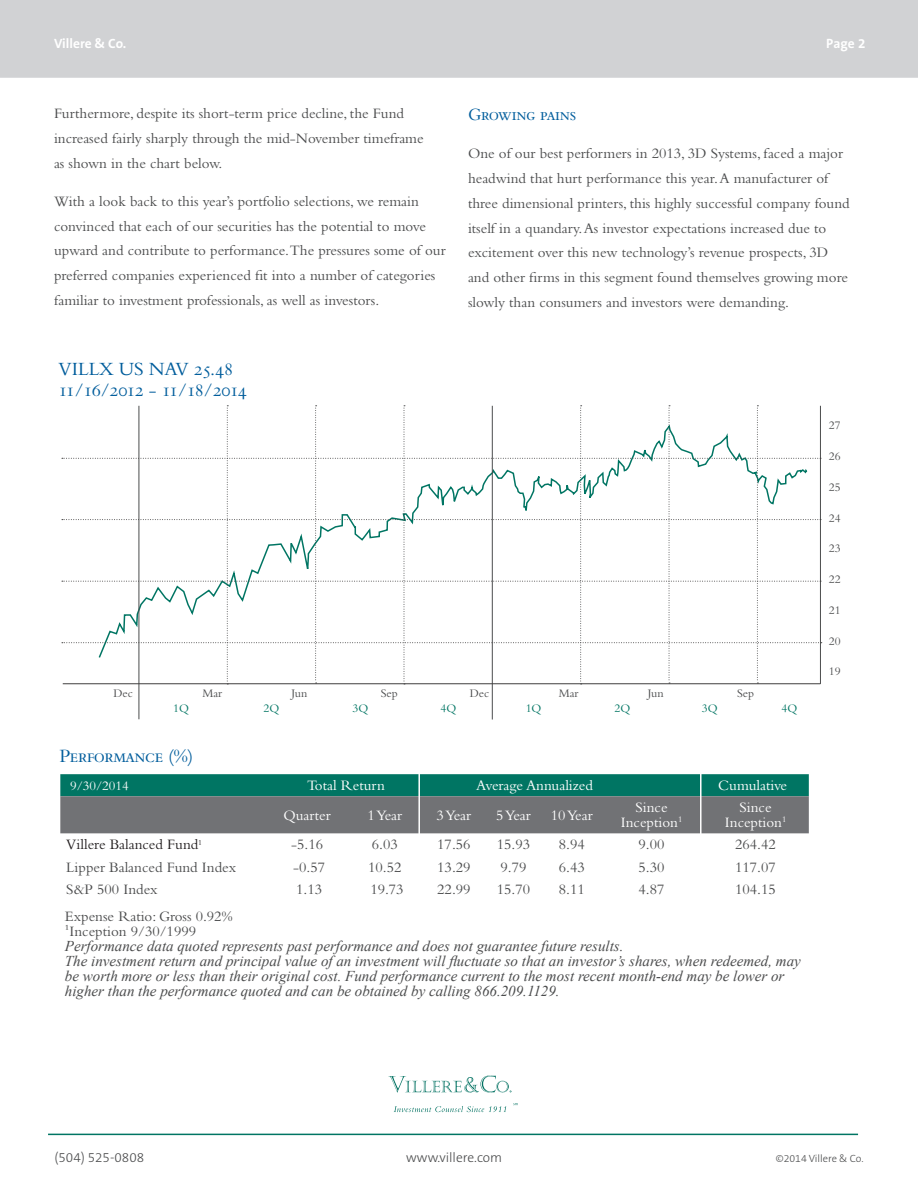
<style>
.page{position:relative;width:918px;height:1188px;background:#fff}
.page>*{position:absolute;margin:0;border:0;box-sizing:border-box;transform-origin:0 0}
.text_villere{font:19.5px "Bembo Std";letter-spacing:-.05em;color:#005d9c}
.text_villere-2{font:19.5px "Bembo Std";letter-spacing:-.01em;color:#005d9c}
.text_villere-3{font:19.5px "Bembo Std";letter-spacing:-.03em;color:#005d9c}
.text_villere-4{font:18px "Bembo Std";letter-spacing:-.02em;color:#005d9c}
.text_villere-5{font:15px/24.8px "Bembo Std";color:#4b4c4d}
.text_villere-6{font:italic 15px/15px "Times New Roman";color:#4b4c4d}
.text_villere-7{font:15px/15px "Bembo Std";color:#fff;text-align:center}
.text_villere-8{font:15px "Bembo Std";color:#231f20}
.t1{font:300 13.5px "The Sans B3";color:#4b4c4d}
.t2{font:700 13.5px "The Sans B7";color:#fff}
.text_villere-9{font:13.5px "Bembo Std";color:#fff}
.text_villere-10{font:12px "Bembo Std";color:#4b4c4d}
.text_villere-11{font:12px "Bembo Std";color:#007563}
.t3{font:300 10.5px "The Sans B3";color:#4b4c4d}
.s1{font-family:"Bembo Std";font-style:normal}
</style>
<div class="page">
<hr style="left:48px;top:1134px;width:810px;height:1px;background:#007563">
<hr style="left:139px;top:406px;width:1px;height:313px;background:#4b4c4d">
<hr style="left:492px;top:406px;width:1px;height:314px;background:#4b4c4d">
<svg style="left:62px;top:405px;width:760px;height:280px"></svg>
<svg style="left:60px;top:774px;width:749px;height:59px;background:#48746f"></svg>
<hr style="left:418px;top:764px;width:2px;height:77px;background:#fff">
<hr style="left:700px;top:768px;width:2px;height:78px;background:#fff">
<div style="left:0;top:0;width:918px;height:78px;background:#d1d2d4"></div>
<svg style="left:388px;top:1076px;width:123px;height:17px"></svg>
<svg style="left:394px;top:1106px;width:112px;height:6px"></svg>
<p class="t2" style="left:54px;top:36px;width:74px">Villere &amp; Co.</p>
<p class="t2" style="left:826px;top:36px;width:41px">Page 2</p>
<p class="text_villere-5" style="left:54px;top:101px;width:371px">Furthermore, despite its short-term price decline, the Fund increased fairly sharply through the mid-November timeframe as shown in the chart below.</p>
<p class="text_villere-5" style="left:54px;top:188px;width:393px">With a look back to this year’s portfolio selections, we remain convinced that each of our securities has the potential to move upward and contribute to performance.The pressures some of our preferred companies experienced fit into a number of categories familiar to investment professionals, as well as investors.</p>
<p class="text_villere-2" style="left:59px;top:357px;width:176px">VILLX US NAV 25.48</p>
<p class="text_villere" style="left:59px;top:378px;width:190px">11/16/2012 - 11/18/2014</p>
<p class="text_villere-4" style="left:468px;top:104px;width:110px">Growing pains</p>
<p class="text_villere-5" style="left:468px;top:141px;width:383px">One of our best performers in 2013, 3D Systems, faced a major headwind that hurt performance this year. A manufacturer of three dimensional printers, this highly successful company found itself in a quandary. As investor expectations increased due to excitement over this new technology’s revenue prospects, 3D and other firms in this segment found themselves growing more slowly than consumers and investors were demanding.</p>
<p class="text_villere-10" style="left:829px;top:419px;width:13px">27</p>
<p class="text_villere-10" style="left:829px;top:449px;width:13px">26</p>
<p class="text_villere-10" style="left:829px;top:480px;width:13px">25</p>
<p class="text_villere-10" style="left:829px;top:511px;width:13px">24</p>
<p class="text_villere-10" style="left:829px;top:542px;width:13px">23</p>
<p class="text_villere-10" style="left:829px;top:572px;width:13px">22</p>
<p class="text_villere-10" style="left:829px;top:603px;width:13px">21</p>
<p class="text_villere-10" style="left:829px;top:634px;width:13px">20</p>
<p class="text_villere-10" style="left:829px;top:665px;width:13px">19</p>
<p class="text_villere-10" style="left:113px;top:686px;width:21px">Dec</p>
<p class="text_villere-10" style="left:203px;top:686px;width:21px">Mar</p>
<p class="text_villere-10" style="left:292px;top:686px;width:17px">Jun</p>
<p class="text_villere-10" style="left:381px;top:686px;width:18px">Sep</p>
<p class="text_villere-10" style="left:470px;top:686px;width:21px">Dec</p>
<p class="text_villere-10" style="left:559px;top:686px;width:21px">Mar</p>
<p class="text_villere-10" style="left:648px;top:686px;width:17px">Jun</p>
<p class="text_villere-10" style="left:737px;top:686px;width:18px">Sep</p>
<p class="text_villere-11" style="left:173px;top:701px;width:17px">1Q</p>
<p class="text_villere-11" style="left:264px;top:701px;width:17px">2Q</p>
<p class="text_villere-11" style="left:353px;top:701px;width:17px">3Q</p>
<p class="text_villere-11" style="left:441px;top:701px;width:17px">4Q</p>
<p class="text_villere-11" style="left:526px;top:701px;width:17px">1Q</p>
<p class="text_villere-11" style="left:615px;top:701px;width:17px">2Q</p>
<p class="text_villere-11" style="left:702px;top:701px;width:17px">3Q</p>
<p class="text_villere-11" style="left:781px;top:701px;width:17px">4Q</p>
<p class="text_villere-3" style="left:60px;top:745px;width:135px">Performance (%)</p>
<p class="text_villere-9" style="left:70px;top:778px;width:60px">9/30/2014</p>
<p class="text_villere-7" style="left:307px;top:778px;width:80px">Total Return</p>
<p class="text_villere-7" style="left:476px;top:778px;width:118px">Average Annualized</p>
<p class="text_villere-7" style="left:718px;top:778px;width:70px">Cumulative</p>
<p class="text_villere-7" style="left:283px;top:807px;width:49px">Quarter</p>
<p class="text_villere-7" style="left:368px;top:807px;width:36px">1 Year</p>
<p class="text_villere-7" style="left:437px;top:807px;width:36px">3 Year</p>
<p class="text_villere-7" style="left:496px;top:807px;width:36px">5 Year</p>
<p class="text_villere-7" style="left:551px;top:807px;width:44px">10 Year</p>
<p class="text_villere-7" style="left:621px;top:800px;width:63px">Since<br>Inception<sup>1</sup></p>
<p class="text_villere-7" style="left:725px;top:800px;width:63px">Since<br>Inception<sup>1</sup></p>
<p class="text_villere-8" style="left:66px;top:836px;width:137px">Villere Balanced Fund<sup>1</sup></p>
<p class="text_villere-5" style="left:291px;top:832px;width:33px">-5.16</p>
<p class="text_villere-5" style="left:372px;top:832px;width:27px">6.03</p>
<p class="text_villere-5" style="left:437px;top:832px;width:35px">17.56</p>
<p class="text_villere-5" style="left:497px;top:832px;width:35px">15.93</p>
<p class="text_villere-5" style="left:559px;top:832px;width:27px">8.94</p>
<p class="text_villere-5" style="left:639px;top:832px;width:27px">9.00</p>
<p class="text_villere-5" style="left:735px;top:832px;width:42px">264.42</p>
<p class="text_villere-5" style="left:66px;top:854px;width:171px">Lipper Balanced Fund Index</p>
<p class="text_villere-5" style="left:293px;top:854px;width:33px">-0.57</p>
<p class="text_villere-5" style="left:368px;top:854px;width:35px">10.52</p>
<p class="text_villere-5" style="left:437px;top:854px;width:35px">13.29</p>
<p class="text_villere-5" style="left:501px;top:854px;width:27px">9.79</p>
<p class="text_villere-5" style="left:559px;top:854px;width:27px">6.43</p>
<p class="text_villere-5" style="left:639px;top:854px;width:27px">5.30</p>
<p class="text_villere-5" style="left:735px;top:854px;width:42px">117.07</p>
<p class="text_villere-5" style="left:66px;top:876px;width:93px">S&amp;P 500 Index</p>
<p class="text_villere-5" style="left:296px;top:876px;width:27px">1.13</p>
<p class="text_villere-5" style="left:370px;top:876px;width:35px">19.73</p>
<p class="text_villere-5" style="left:437px;top:876px;width:35px">22.99</p>
<p class="text_villere-5" style="left:497px;top:876px;width:35px">15.70</p>
<p class="text_villere-5" style="left:559px;top:876px;width:27px">8.11</p>
<p class="text_villere-5" style="left:639px;top:876px;width:27px">4.87</p>
<p class="text_villere-5" style="left:735px;top:876px;width:42px">104.15</p>
<p class="text_villere-6" style="left:65px;top:908px;width:737px"><span class="s1">Expense Ratio: Gross 0.92%<br>¹Inception 9/30/1999<br></span>Performance data quoted represents past performance and does not guarantee future results.<br>The investment return and principal value of an investment will fluctuate so that an investor’s shares, when redeemed, may be worth more or less than their original cost. Fund performance current to the most recent month-end may be lower or higher than the performance quoted and can be obtained by calling 866.209.1129.</p>
<p class="t1" style="left:54px;top:1150px;width:91px">(504) 525-0808</p>
<p class="t1" style="left:406px;top:1150px;width:98px">www.villere.com</p>
<p class="t3" style="left:776px;top:1152px;width:89px">©2014 Villere &amp; Co.</p>
</div>
